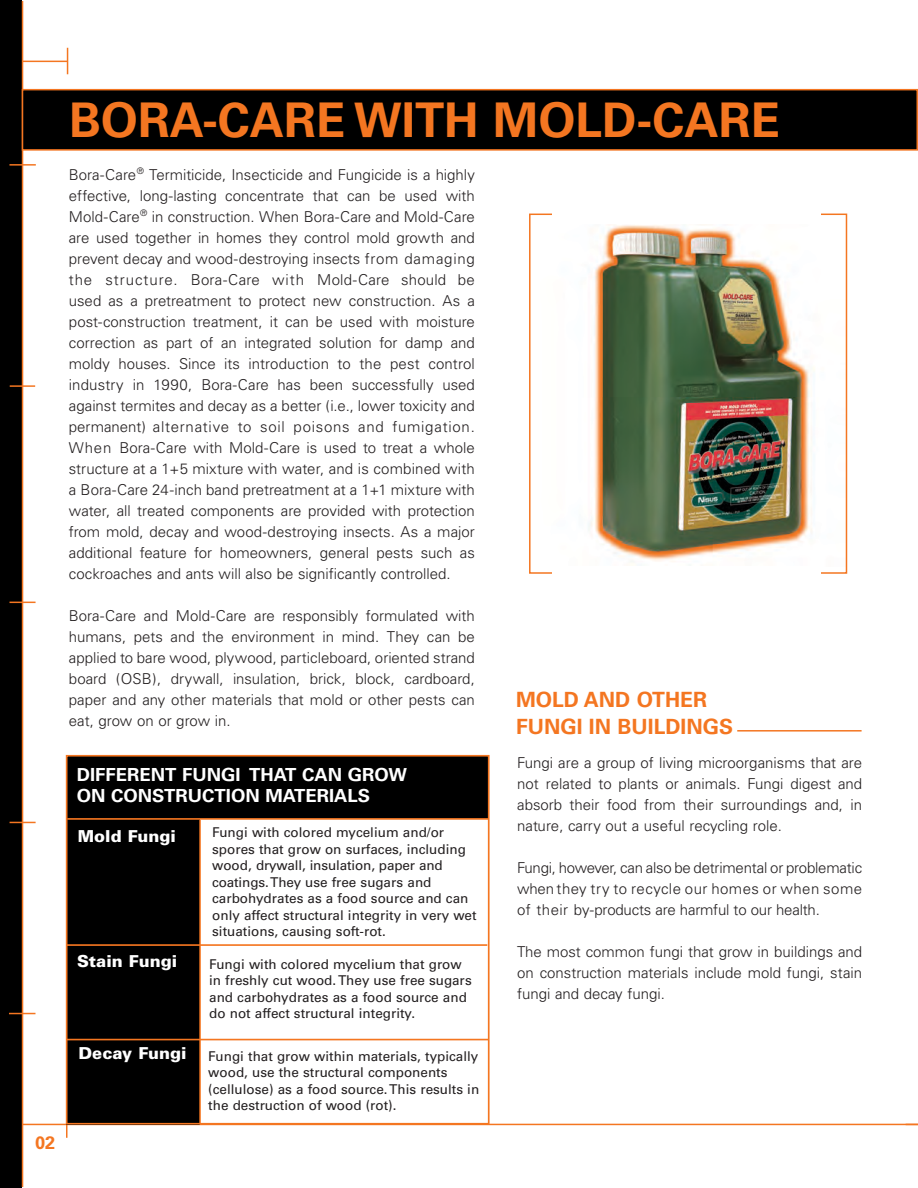
<style>
.page{position:relative;width:918px;height:1188px;background:#fff}
.page>*{position:absolute;margin:0;border:0;box-sizing:border-box;transform-origin:0 0}
.t1{font:700 47.7px "Univers";color:#f47621}
.t2{font:700 21px/27px "Univers";color:#f47621}
.t3{font:700 18px/21.8px "Univers";color:#fff}
.t4{font:700 18px "Univers";color:#f47621}
.t5{font:900 16.5px "Univers";color:#fff}
.t6{font:300 15px/21px "Univers";color:#231f20;text-align:justify}
.t7{font:13.5px/16.5px "Univers";color:#231f20}
</style>
<div class="page">
<div style="left:0;top:0;width:22px;height:1188px;background:#000"></div>
<hr style="left:22px;top:1px;width:1px;height:1186px;background:#f47621">
<svg style="left:10px;top:822px;width:26px;height:1px"></svg>
<hr style="left:10px;top:385px;width:25px;height:2px;background:#f47621">
<hr style="left:9px;top:164px;width:27px;height:2px;background:#f47621">
<svg style="left:10px;top:602px;width:26px;height:1px"></svg>
<hr style="left:22px;top:61px;width:46px;height:1px;background:#f47621">
<svg style="left:9px;top:1013px;width:26px;height:1px"></svg>
<svg style="left:67px;top:48px;width:1px;height:26px"></svg>
<hr style="left:22px;top:1124px;width:896px;height:1px;background:#f47621">
<hr style="left:66px;top:1111px;width:2px;height:27px;background:#f47621">
<div style="left:66px;top:756px;width:422px;height:62px;background:#000"></div>
<div style="left:66px;top:819px;width:134px;height:305px;background:#000"></div>
<div style="left:23px;top:90px;width:894px;height:60px;background:#000"></div>
<div style="left:22px;top:89px;width:896px;height:62px;border:2px solid #f47621"></div>
<hr style="left:67px;top:944px;width:420px;height:2px;background:#f47621">
<hr style="left:67px;top:1039px;width:421px;height:1px;background:#f47621">
<hr style="left:67px;top:818px;width:422px;height:2px;background:#f47621">
<hr style="left:199px;top:820px;width:2px;height:305px;background:#f47621">
<img style="left:588px;top:224px;width:227px;height:338px">
<div style="left:529px;top:214px;width:318px;height:360px;border:2px solid #f47621"></div>
<div style="left:552px;top:566px;width:269px;height:26px;background:#fff"></div>
<div style="left:552px;top:198px;width:269px;height:26px;background:#fff"></div>
<hr style="left:737px;top:730px;width:125px;height:2px;background:#f47621">
<div style="left:66px;top:755px;width:424px;height:370px;border:2px solid #f47621"></div>
<p class="t4" style="left:35px;top:1132px;width:22px">02</p>
<h1 class="t1" style="left:69px;top:92px;width:712px">BORA-CARE WITH MOLD-CARE</h1>
<p class="t6" style="left:69px;top:164px;width:408px">Bora-Care<sup>®</sup> Termiticide, Insecticide and Fungicide is a highly effective, long-lasting concentrate that can be used with Mold-Care<sup>®</sup> in construction. When Bora-Care and Mold-Care are used together in homes they control mold growth and prevent decay and wood-destroying insects from damaging the structure. Bora-Care with Mold-Care should be used as a pretreatment to protect new construction. As a post-construction treatment, it can be used with moisture correction as part of an integrated solution for damp and moldy houses. Since its introduction to the pest control industry in 1990, Bora-Care has been successfully used against termites and decay as a better (i.e., lower toxicity and permanent) alternative to soil poisons and fumigation.<br>When Bora-Care with Mold-Care is used to treat a whole structure at a 1+5 mixture with water, and is combined with a Bora-Care 24-inch band pretreatment at a 1+1 mixture with water, all treated components are provided with protection from mold, decay and wood-destroying insects. As a major additional feature for homeowners, general pests such as cockroaches and ants will also be significantly controlled.</p>
<p class="t6" style="left:69px;top:605px;width:408px">Bora-Care and Mold-Care are responsibly formulated with humans, pets and the environment in mind. They can be applied to bare wood, plywood, particleboard, oriented strand board (OSB), drywall, insulation, brick, block, cardboard, paper and any other materials that mold or other pests can eat, grow on or grow in.</p>
<p class="t6" style="left:517px;top:752px;width:347px">Fungi are a group of living microorganisms that are not related to plants or animals. Fungi digest and absorb their food from their surroundings and, in nature, carry out a useful recycling role.</p>
<p class="t6" style="left:517px;top:857px;width:346px">Fungi, however, can also be detrimental or problematic when they try to recycle our homes or when some of their by-products are harmful to our health.</p>
<p class="t6" style="left:517px;top:941px;width:347px">The most common fungi that grow in buildings and on construction materials include mold fungi, stain fungi and decay fungi.</p>
<h2 class="t2" style="left:516px;top:686px;width:219px">MOLD AND OTHER<br>FUNGI IN BUILDINGS</h2>
<p class="t3" style="left:77px;top:764px;width:332px">DIFFERENT FUNGI THAT CAN GROW<br>ON CONSTRUCTION MATERIALS</p>
<p class="t5" style="left:78px;top:826px;width:100px">Mold Fungi</p>
<p class="t7" style="left:212px;top:824px;width:266px">Fungi with colored mycelium and/or spores that grow on surfaces, including wood, drywall, insulation, paper and coatings. They use free sugars and carbohydrates as a food source and can only affect structural integrity in very wet situations, causing soft-rot.</p>
<p class="t7" style="left:209px;top:956px;width:264px">Fungi with colored mycelium that grow in freshly cut wood. They use free sugars and carbohydrates as a food source and do not affect structural integrity.</p>
<p class="t7" style="left:208px;top:1048px;width:273px">Fungi that grow within materials, typically wood, use the structural components (cellulose) as a food source. This results in the destruction of wood (rot).</p>
<p class="t5" style="left:77px;top:951px;width:102px">Stain Fungi</p>
<p class="t5" style="left:79px;top:1043px;width:110px">Decay Fungi</p>
</div>
